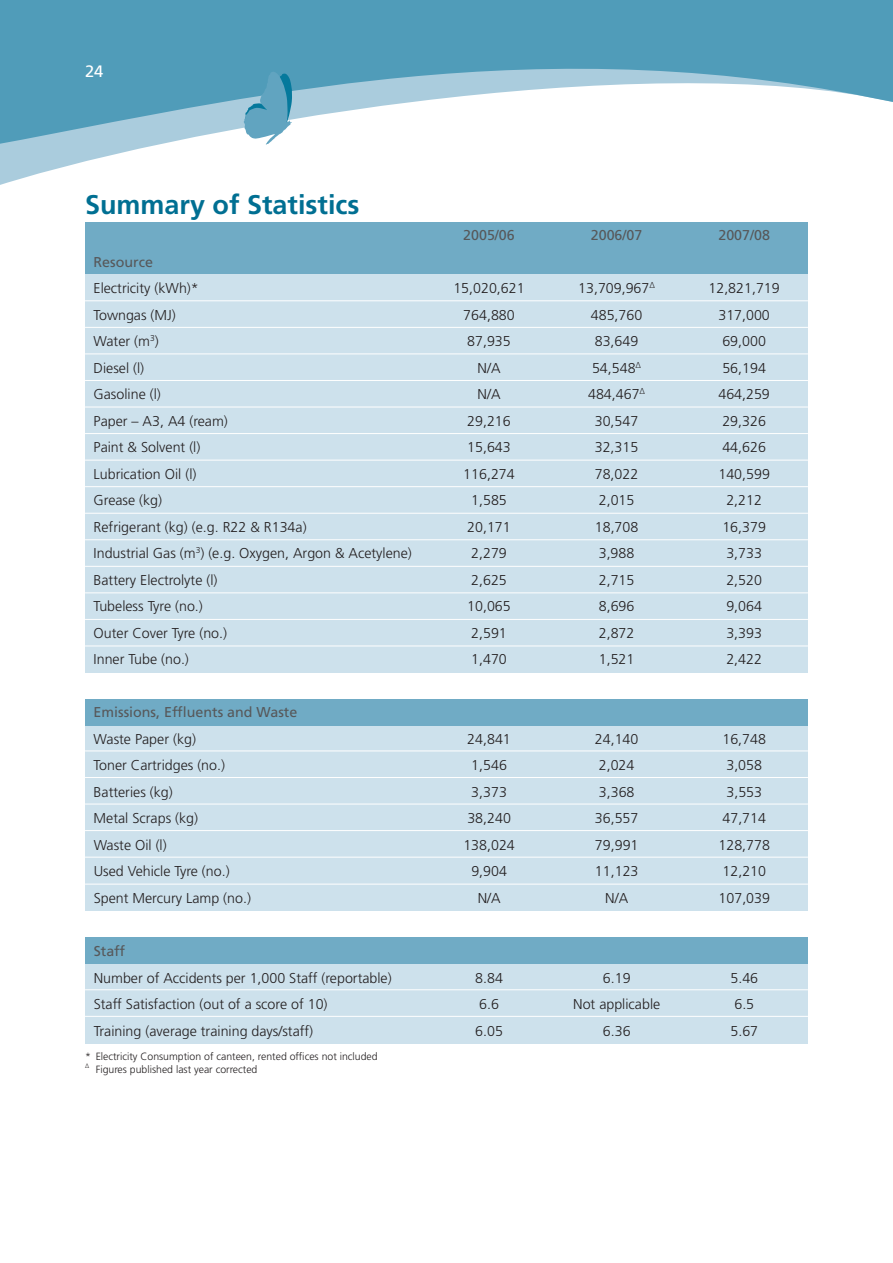
<style>
.page{position:relative;width:893px;height:1263px;background:#fff}
.page>*{position:absolute;margin:0;border:0;box-sizing:border-box;transform-origin:0 0}
.t1{font:700 27px "Frutiger LT Std";color:#006f92}
.t2{font:16.5px "Frutiger LT Std";color:#fff}
.t3{font:300 14.25px "Frutiger LT Std";color:#231f20}
.t4{font:14.25px "Frutiger LT Std";color:#57585a}
.t5{font:300 10.5px "Frutiger LT Std";color:#231f20}
.t6{font:300 6.3px "Frutiger LT Std";color:#231f20}
</style>
<div class="page">
<div style="left:85px;top:722px;width:723px;height:189px;background:#cde1ec"></div>
<div style="left:85px;top:699px;width:723px;height:27px;background:#70abc5"></div>
<hr style="left:85px;top:750px;width:723px;height:1px;background:#fff">
<hr style="left:85px;top:777px;width:723px;height:1px;background:#fff">
<hr style="left:85px;top:804px;width:723px;height:1px;background:#fff">
<hr style="left:85px;top:830px;width:723px;height:1px;background:#fff">
<hr style="left:85px;top:857px;width:723px;height:1px;background:#fff">
<hr style="left:85px;top:884px;width:723px;height:1px;background:#fff">
<div style="left:85px;top:960px;width:723px;height:84px;background:#cde1ec"></div>
<div style="left:85px;top:937px;width:723px;height:26px;background:#70abc5"></div>
<div style="left:85px;top:272px;width:723px;height:400px;background:#cde1ec"></div>
<div style="left:85px;top:223px;width:723px;height:51px;background:#70abc5"></div>
<hr style="left:85px;top:300px;width:723px;height:1px;background:#fff">
<hr style="left:85px;top:327px;width:723px;height:1px;background:#fff">
<hr style="left:85px;top:353px;width:723px;height:1px;background:#fff">
<hr style="left:85px;top:380px;width:723px;height:1px;background:#fff">
<hr style="left:85px;top:407px;width:723px;height:1px;background:#fff">
<hr style="left:85px;top:433px;width:723px;height:1px;background:#fff">
<hr style="left:85px;top:460px;width:723px;height:1px;background:#fff">
<hr style="left:85px;top:486px;width:723px;height:1px;background:#fff">
<hr style="left:85px;top:513px;width:723px;height:1px;background:#fff">
<hr style="left:85px;top:539px;width:723px;height:1px;background:#fff">
<hr style="left:85px;top:566px;width:723px;height:1px;background:#fff">
<hr style="left:85px;top:592px;width:723px;height:1px;background:#fff">
<hr style="left:85px;top:619px;width:723px;height:1px;background:#fff">
<hr style="left:85px;top:646px;width:723px;height:1px;background:#fff">
<hr style="left:85px;top:989px;width:723px;height:1px;background:#fff">
<hr style="left:85px;top:1016px;width:723px;height:1px;background:#fff">
<svg style="left:0;top:148px;width:142px;height:37px"></svg>
<svg style="left:0;top:0;width:892px;height:148px;fill:#509cb9"></svg>
<svg style="left:244px;top:71px;width:48px;height:74px;background:#70adc6"></svg>
<svg style="left:892px;top:0;width:1px;height:102px"></svg>
<p class="t2" style="left:85px;top:62px;width:20px">24</p>
<h1 class="t1" style="left:85px;top:189px;width:276px">Summary of Statistics</h1>
<p class="t4" style="left:463px;top:227px;width:53px">2005/06</p>
<p class="t4" style="left:591px;top:227px;width:53px">2006/07</p>
<p class="t4" style="left:718px;top:227px;width:53px">2007/08</p>
<p class="t4" style="left:94px;top:253px;width:61px">Resource</p>
<p class="t3" style="left:94px;top:280px;width:107px">Electricity (kWh)*</p>
<p class="t3" style="left:453px;top:280px;width:73px">15,020,621</p>
<p class="t3" style="left:578px;top:280px;width:78px">13,709,967<sup>∆</sup></p>
<p class="t3" style="left:708px;top:280px;width:73px">12,821,719</p>
<p class="t3" style="left:94px;top:307px;width:84px">Towngas (MJ)</p>
<p class="t3" style="left:463px;top:307px;width:53px">764,880</p>
<p class="t3" style="left:591px;top:307px;width:53px">485,760</p>
<p class="t3" style="left:718px;top:307px;width:53px">317,000</p>
<p class="t3" style="left:94px;top:333px;width:67px">Water (m<sup>3</sup>)</p>
<p class="t3" style="left:467px;top:333px;width:45px">87,935</p>
<p class="t3" style="left:595px;top:333px;width:45px">83,649</p>
<p class="t3" style="left:722px;top:333px;width:45px">69,000</p>
<p class="t3" style="left:94px;top:360px;width:52px">Diesel (l)</p>
<p class="t3" style="left:478px;top:360px;width:24px">N/A</p>
<p class="t3" style="left:592px;top:360px;width:51px">54,548<sup>∆</sup></p>
<p class="t3" style="left:722px;top:360px;width:45px">56,194</p>
<p class="t3" style="left:94px;top:386px;width:69px">Gasoline (l)</p>
<p class="t3" style="left:477px;top:386px;width:24px">N/A</p>
<p class="t3" style="left:588px;top:386px;width:59px">484,467<sup>∆</sup></p>
<p class="t3" style="left:718px;top:386px;width:53px">464,259</p>
<p class="t3" style="left:94px;top:413px;width:136px">Paper – A3, A4 (ream)</p>
<p class="t3" style="left:467px;top:413px;width:45px">29,216</p>
<p class="t3" style="left:595px;top:413px;width:45px">30,547</p>
<p class="t3" style="left:722px;top:413px;width:45px">29,326</p>
<p class="t3" style="left:94px;top:439px;width:108px">Paint &amp; Solvent (l)</p>
<p class="t3" style="left:467px;top:439px;width:45px">15,643</p>
<p class="t3" style="left:595px;top:439px;width:45px">32,315</p>
<p class="t3" style="left:722px;top:439px;width:45px">44,626</p>
<p class="t3" style="left:94px;top:466px;width:104px">Lubrication Oil (l)</p>
<p class="t3" style="left:463px;top:466px;width:53px">116,274</p>
<p class="t3" style="left:595px;top:466px;width:45px">78,022</p>
<p class="t3" style="left:718px;top:466px;width:53px">140,599</p>
<p class="t3" style="left:94px;top:492px;width:70px">Grease (kg)</p>
<p class="t3" style="left:471px;top:492px;width:37px">1,585</p>
<p class="t3" style="left:599px;top:492px;width:37px">2,015</p>
<p class="t3" style="left:726px;top:492px;width:37px">2,212</p>
<p class="t3" style="left:94px;top:519px;width:215px">Refrigerant (kg) (e.g. R22 &amp; R134a)</p>
<p class="t3" style="left:467px;top:519px;width:45px">20,171</p>
<p class="t3" style="left:595px;top:519px;width:45px">18,708</p>
<p class="t3" style="left:722px;top:519px;width:45px">16,379</p>
<p class="t3" style="left:94px;top:545px;width:320px">Industrial Gas (m<sup>3</sup>) (e.g. Oxygen, Argon &amp; Acetylene)</p>
<p class="t3" style="left:471px;top:545px;width:37px">2,279</p>
<p class="t3" style="left:599px;top:545px;width:37px">3,988</p>
<p class="t3" style="left:726px;top:545px;width:37px">3,733</p>
<p class="t3" style="left:94px;top:572px;width:126px">Battery Electrolyte (l)</p>
<p class="t3" style="left:471px;top:572px;width:37px">2,625</p>
<p class="t3" style="left:599px;top:572px;width:37px">2,715</p>
<p class="t3" style="left:726px;top:572px;width:37px">2,520</p>
<p class="t3" style="left:94px;top:598px;width:111px">Tubeless Tyre (no.)</p>
<p class="t3" style="left:467px;top:598px;width:45px">10,065</p>
<p class="t3" style="left:599px;top:598px;width:37px">8,696</p>
<p class="t3" style="left:726px;top:598px;width:37px">9,064</p>
<p class="t3" style="left:94px;top:625px;width:135px">Outer Cover Tyre (no.)</p>
<p class="t3" style="left:471px;top:625px;width:37px">2,591</p>
<p class="t3" style="left:599px;top:625px;width:37px">2,872</p>
<p class="t3" style="left:726px;top:625px;width:37px">3,393</p>
<p class="t3" style="left:94px;top:651px;width:97px">Inner Tube (no.)</p>
<p class="t3" style="left:471px;top:651px;width:37px">1,470</p>
<p class="t3" style="left:599px;top:651px;width:37px">1,521</p>
<p class="t3" style="left:726px;top:651px;width:37px">2,422</p>
<p class="t4" style="left:94px;top:704px;width:205px">Emissions, Effluents and Waste</p>
<p class="t3" style="left:94px;top:731px;width:104px">Waste Paper (kg)</p>
<p class="t3" style="left:467px;top:731px;width:45px">24,841</p>
<p class="t3" style="left:595px;top:731px;width:45px">24,140</p>
<p class="t3" style="left:722px;top:731px;width:45px">16,748</p>
<p class="t3" style="left:94px;top:757px;width:133px">Toner Cartridges (no.)</p>
<p class="t3" style="left:471px;top:757px;width:37px">1,546</p>
<p class="t3" style="left:599px;top:757px;width:37px">2,024</p>
<p class="t3" style="left:726px;top:757px;width:37px">3,058</p>
<p class="t3" style="left:94px;top:784px;width:81px">Batteries (kg)</p>
<p class="t3" style="left:471px;top:784px;width:37px">3,373</p>
<p class="t3" style="left:599px;top:784px;width:37px">3,368</p>
<p class="t3" style="left:726px;top:784px;width:37px">3,553</p>
<p class="t3" style="left:94px;top:810px;width:106px">Metal Scraps (kg)</p>
<p class="t3" style="left:467px;top:810px;width:45px">38,240</p>
<p class="t3" style="left:595px;top:810px;width:45px">36,557</p>
<p class="t3" style="left:722px;top:810px;width:45px">47,714</p>
<p class="t3" style="left:94px;top:837px;width:75px">Waste Oil (l)</p>
<p class="t3" style="left:463px;top:837px;width:53px">138,024</p>
<p class="t3" style="left:595px;top:837px;width:45px">79,991</p>
<p class="t3" style="left:718px;top:837px;width:53px">128,778</p>
<p class="t3" style="left:94px;top:863px;width:137px">Used Vehicle Tyre (no.)</p>
<p class="t3" style="left:471px;top:863px;width:37px">9,904</p>
<p class="t3" style="left:595px;top:863px;width:45px">11,123</p>
<p class="t3" style="left:722px;top:863px;width:45px">12,210</p>
<p class="t3" style="left:94px;top:890px;width:159px">Spent Mercury Lamp (no.)</p>
<p class="t3" style="left:478px;top:890px;width:24px">N/A</p>
<p class="t3" style="left:605px;top:890px;width:24px">N/A</p>
<p class="t3" style="left:718px;top:890px;width:53px">107,039</p>
<p class="t4" style="left:94px;top:943px;width:33px">Staff</p>
<p class="t3" style="left:94px;top:969px;width:299px">Number of Accidents per 1,000 Staff (reportable)</p>
<p class="t3" style="left:475px;top:969px;width:29px">8.84</p>
<p class="t3" style="left:603px;top:969px;width:29px">6.19</p>
<p class="t3" style="left:730px;top:969px;width:29px">5.46</p>
<p class="t3" style="left:94px;top:996px;width:235px">Staff Satisfaction (out of a score of 10)</p>
<p class="t3" style="left:479px;top:996px;width:21px">6.6</p>
<p class="t3" style="left:573px;top:996px;width:89px">Not applicable</p>
<p class="t3" style="left:734px;top:996px;width:21px">6.5</p>
<p class="t3" style="left:94px;top:1022px;width:221px">Training (average training days/staff)</p>
<p class="t3" style="left:475px;top:1022px;width:29px">6.05</p>
<p class="t3" style="left:603px;top:1022px;width:29px">6.36</p>
<p class="t3" style="left:730px;top:1022px;width:29px">5.67</p>
<p class="t5" style="left:85px;top:1050px;width:294px">* Electricity Consumption of canteen, rented offices not included</p>
<p class="t6" style="left:85px;top:1062px;width:6px">∆</p>
<p class="t5" style="left:96px;top:1063px;width:163px">Figures published last year corrected</p>
</div>
